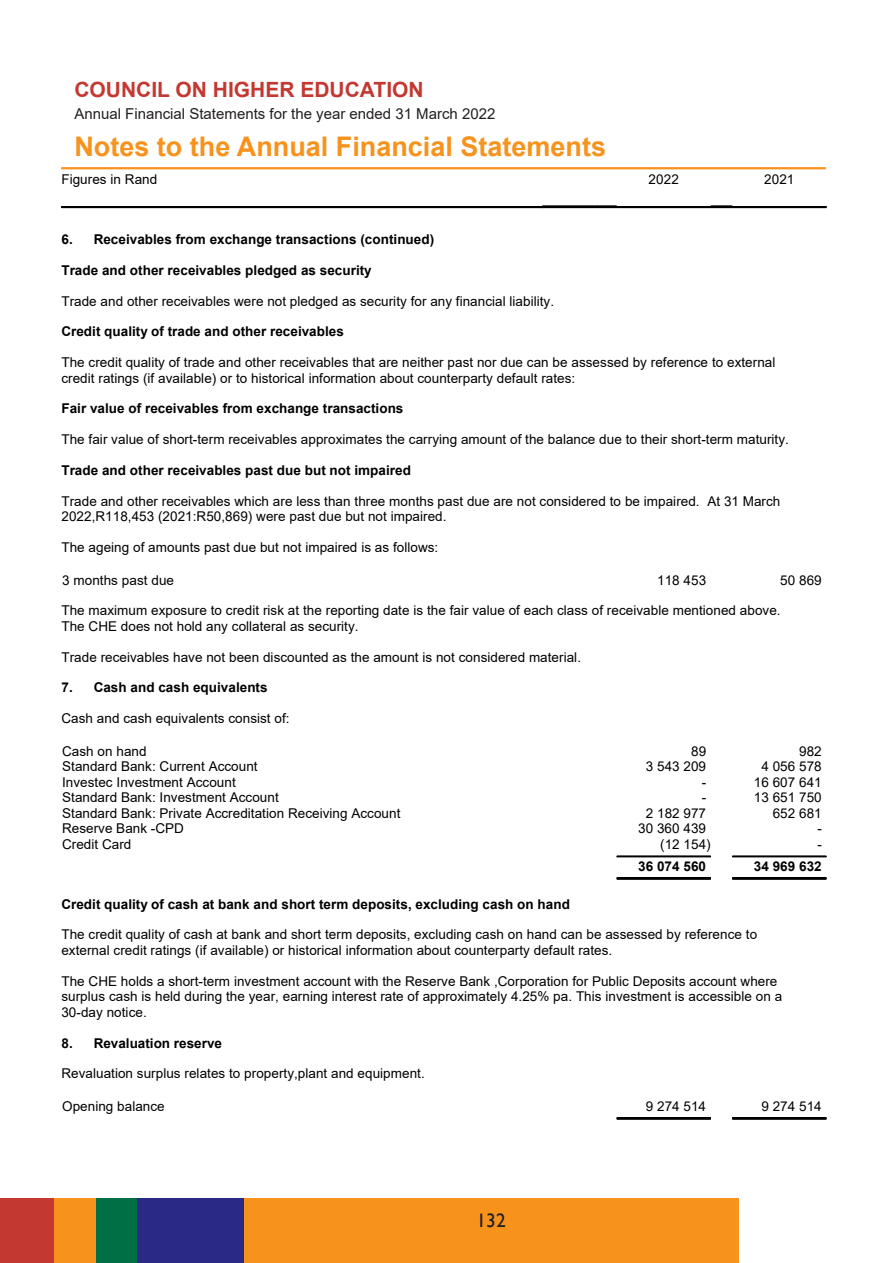
<style>
.page{position:relative;width:893px;height:1263px;background:#fff}
.page>*{position:absolute;margin:0;border:0;box-sizing:border-box;transform-origin:0 0}
.Body{font:700 27px "Arial";color:#f7931d}
.Body-2{font:700 21px "Arial";color:#c33831}
.t1{font:19.5px "Gill Sans";color:#231f20}
.Body-3{font:15px "Arial";color:#231f20}
.t2{font:13.5px/15.5px "Arial";letter-spacing:.005em;color:#000}
.t3{font:700 13.5px "Arial";color:#000}
.t4{font:700 13.5px "Arial";color:#000}
.s1{font-style:inherit}
</style>
<div class="page">
<div style="left:243px;top:1198px;width:496px;height:65px;background:#f7931d"></div>
<div style="left:137px;top:1198px;width:106px;height:65px;background:#2a2985"></div>
<div style="left:96px;top:1198px;width:41px;height:65px;background:#016f45"></div>
<div style="left:54px;top:1198px;width:42px;height:65px;background:#f7931d"></div>
<div style="left:0;top:1198px;width:54px;height:65px;background:#c33831"></div>
<hr style="left:61px;top:206px;width:481px;height:1px;background:#000">
<hr style="left:61px;top:207px;width:481px;height:1px;background:#000">
<hr style="left:61px;top:208px;width:481px;height:1px;background:#000">
<hr style="left:542px;top:206px;width:53px;height:1px;background:#000">
<hr style="left:542px;top:207px;width:53px;height:1px;background:#000">
<svg style="left:595px;top:206px;width:22px;height:2px"></svg>
<hr style="left:617px;top:206px;width:94px;height:1px;background:#000">
<hr style="left:617px;top:207px;width:94px;height:1px;background:#000">
<hr style="left:617px;top:208px;width:94px;height:1px;background:#000">
<svg style="left:711px;top:206px;width:21px;height:2px"></svg>
<hr style="left:732px;top:206px;width:94px;height:1px;background:#000">
<hr style="left:732px;top:207px;width:94px;height:1px;background:#000">
<hr style="left:732px;top:208px;width:94px;height:1px;background:#000">
<hr style="left:617px;top:856px;width:94px;height:1px;background:#000">
<hr style="left:617px;top:857px;width:94px;height:1px;background:#000">
<hr style="left:732px;top:856px;width:94px;height:1px;background:#000">
<hr style="left:732px;top:857px;width:94px;height:1px;background:#000">
<hr style="left:617px;top:877px;width:94px;height:1px;background:#000">
<hr style="left:617px;top:878px;width:94px;height:1px;background:#000">
<hr style="left:617px;top:879px;width:94px;height:1px;background:#000">
<hr style="left:732px;top:877px;width:94px;height:1px;background:#000">
<hr style="left:732px;top:878px;width:94px;height:1px;background:#000">
<hr style="left:732px;top:879px;width:94px;height:1px;background:#000">
<hr style="left:617px;top:1117px;width:94px;height:1px;background:#000">
<hr style="left:617px;top:1118px;width:94px;height:1px;background:#000">
<hr style="left:617px;top:1119px;width:94px;height:1px;background:#000">
<hr style="left:732px;top:1117px;width:94px;height:1px;background:#000">
<hr style="left:732px;top:1118px;width:94px;height:1px;background:#000">
<hr style="left:732px;top:1119px;width:94px;height:1px;background:#000">
<hr style="left:61px;top:167px;width:765px;height:2px;background:#f7931d">
<p class="Body-2" style="left:74px;top:75px;width:351px">COUNCIL ON HIGHER EDUCATION</p>
<p class="Body-3" style="left:74px;top:104px;width:423px">Annual Financial Statements for the year ended 31 March 2022</p>
<p class="Body" style="left:74px;top:127px;width:533px">Notes to the Annual Financial Statements</p>
<p class="t2" style="left:61px;top:171px;width:97px">Figures in Rand</p>
<p class="t2" style="left:649px;top:171px;width:32px">2022</p>
<p class="t2" style="left:764px;top:171px;width:32px">2021</p>
<p class="t3" style="left:61px;top:230px;width:374px">6. Receivables from exchange transactions (continued)</p>
<p class="t3" style="left:61px;top:261px;width:312px">Trade and other receivables pledged as security</p>
<p class="t2" style="left:61px;top:293px;width:494px">Trade and other receivables were not pledged as security for any financial liability.</p>
<p class="t3" style="left:61px;top:322px;width:284px">Credit quality of trade and other receivables</p>
<p class="t2" style="left:61px;top:355px;width:715px">The credit quality of trade and other receivables that are neither past nor due can be assessed by reference to external credit ratings (if available) or to historical information about counterparty default rates:</p>
<p class="t3" style="left:61px;top:399px;width:344px">Fair value of receivables from exchange transactions</p>
<p class="t2" style="left:61px;top:432px;width:729px">The fair value of short-term receivables approximates the carrying amount of the balance due to their short-term maturity.</p>
<p class="t3" style="left:61px;top:461px;width:351px">Trade and other receivables past due but not impaired</p>
<p class="t2" style="left:61px;top:493px;width:720px">Trade and other receivables which are less than three months past due are not considered to be impaired. At 31 March<br>2022,R118,453 (2021:R50,869) were past due but not impaired.</p>
<p class="t2" style="left:61px;top:539px;width:378px">The ageing of amounts past due but not impaired is as follows:</p>
<p class="t2" style="left:62px;top:572px;width:113px">3 months past due</p>
<p class="t2" style="left:657px;top:572px;width:51px">118 453</p>
<p class="t2" style="left:780px;top:572px;width:43px">50 869</p>
<p class="t2" style="left:61px;top:603px;width:721px">The maximum exposure to credit risk at the reporting date is the fair value of each class of receivable mentioned above.<br>The CHE does not hold any collateral as security.</p>
<p class="t2" style="left:61px;top:649px;width:521px">Trade receivables have not been discounted as the amount is not considered material.</p>
<p class="t3" style="left:61px;top:678px;width:208px">7. Cash and cash equivalents</p>
<p class="t2" style="left:61px;top:711px;width:230px">Cash and cash equivalents consist of:</p>
<p class="t2" style="left:62px;top:743px;width:86px">Cash on hand</p>
<p class="t2" style="left:691px;top:743px;width:17px">89</p>
<p class="t2" style="left:799px;top:743px;width:24px">982</p>
<p class="t2" style="left:62px;top:759px;width:197px">Standard Bank: Current Account</p>
<p class="t2" style="left:646px;top:759px;width:62px">3 543 209</p>
<p class="t2" style="left:761px;top:759px;width:62px">4 056 578</p>
<p class="t2" style="left:62px;top:774px;width:175px">Investec Investment Account</p>
<p class="t2" style="left:702px;top:774px;width:6px">-</p>
<p class="t2" style="left:754px;top:774px;width:69px">16 607 641</p>
<p class="t2" style="left:62px;top:790px;width:218px">Standard Bank: Investment Account</p>
<p class="t2" style="left:702px;top:790px;width:6px">-</p>
<p class="t2" style="left:754px;top:790px;width:69px">13 651 750</p>
<p class="t2" style="left:62px;top:805px;width:340px">Standard Bank: Private Accreditation Receiving Account</p>
<p class="t2" style="left:646px;top:805px;width:62px">2 182 977</p>
<p class="t2" style="left:773px;top:805px;width:51px">652 681</p>
<p class="t2" style="left:62px;top:821px;width:123px">Reserve Bank -CPD</p>
<p class="t2" style="left:638px;top:821px;width:69px">30 360 439</p>
<p class="t2" style="left:817px;top:821px;width:6px">-</p>
<p class="t2" style="left:62px;top:836px;width:71px">Credit Card</p>
<p class="t2" style="left:660px;top:836px;width:52px">(12 154)</p>
<p class="t2" style="left:817px;top:836px;width:6px">-</p>
<p class="t4" style="left:638px;top:857px;width:69px"><span class="s1">36 0</span>74 560</p>
<p class="t3" style="left:754px;top:857px;width:69px">34 969 632</p>
<p class="t3" style="left:61px;top:894px;width:510px">Credit quality of cash at bank and short term deposits, excluding cash on hand</p>
<p class="t2" style="left:61px;top:927px;width:697px">The credit quality of cash at bank and short term deposits, excluding cash on hand can be assessed by reference to external credit ratings (if available) or historical information about counterparty default rates.</p>
<p class="t2" style="left:61px;top:973px;width:722px">The CHE holds a short-term investment account with the Reserve Bank ,Corporation for Public Deposits account where surplus cash is held during the year, earning interest rate of approximately 4.25% pa. This investment is accessible on a<br>30-day notice.</p>
<p class="t3" style="left:61px;top:1033px;width:162px">8. Revaluation reserve</p>
<p class="t2" style="left:61px;top:1066px;width:365px">Revaluation surplus relates to property,plant and equipment.</p>
<p class="t2" style="left:62px;top:1098px;width:104px">Opening balance</p>
<p class="t2" style="left:646px;top:1098px;width:62px">9 274 514</p>
<p class="t2" style="left:761px;top:1098px;width:62px">9 274 514</p>
<h3 class="t1" style="left:476px;top:1209px;width:31px">132</h3>
</div>
